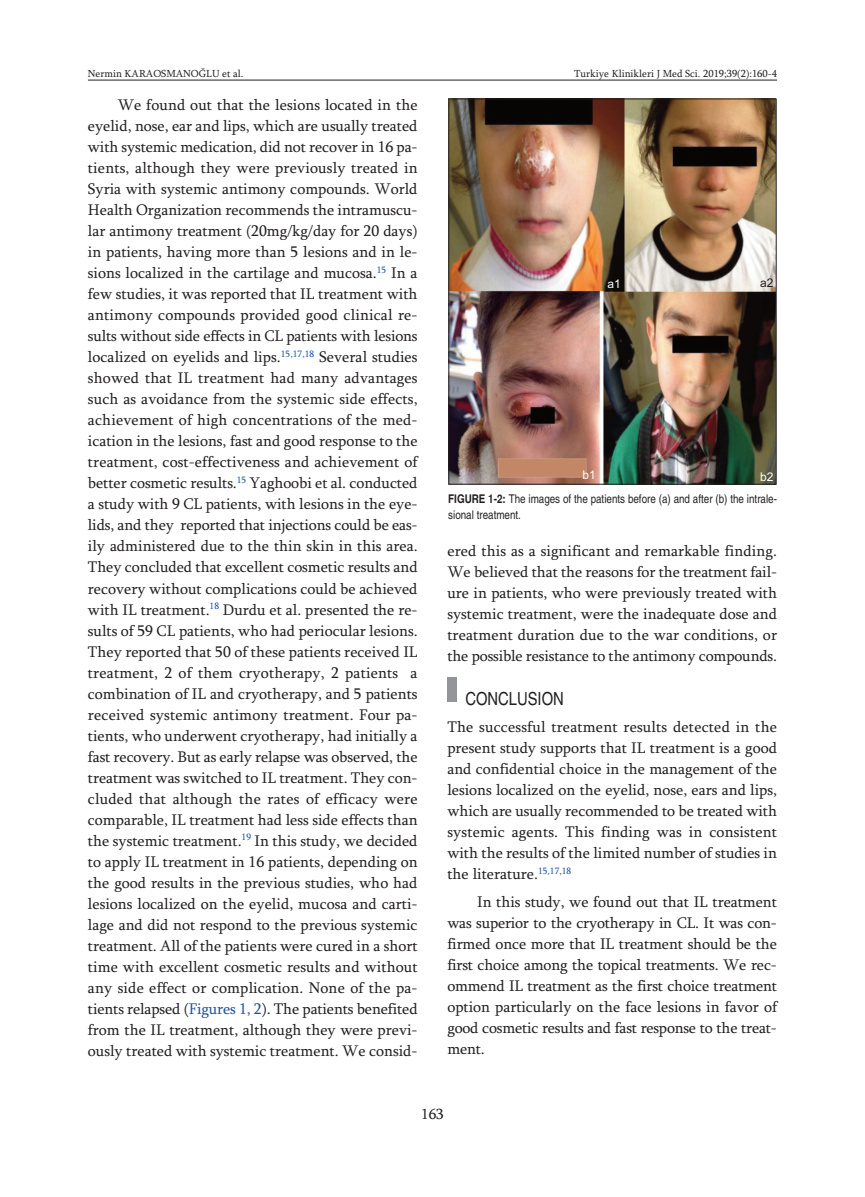
<style>
.page{position:relative;width:865px;height:1197px;background:#fff}
.page>*{position:absolute;margin:0;border:0;box-sizing:border-box;transform-origin:0 0}
.t1{font:condensed 18px "Helvetica";color:#231f20}
.t2{font:15.75px/21px "Sylfaen";color:#231f20;text-align:justify}
.t3{font:15px "Sylfaen";color:#231f20}
.t4{font:condensed 12px/16.5px "Helvetica";color:#231f20}
.t5{font:12px "Arial";color:#fff}
.t6{font:12px "Arial";color:#231f20}
.t7{font:10.5px "Sylfaen";color:#231f20}
.s1{color:#1c52a4}
.s2{font-weight:700}
</style>
<div class="page">
<div style="left:447px;top:676px;width:9px;height:25px;background:#939598"></div>
<hr style="left:88px;top:80px;width:689px;height:1px;background:#231f20">
<img style="left:450px;top:101px;width:324px;height:381px">
<div style="left:448px;top:99px;width:328px;height:385px;border:1px solid #231f20"></div>
<p class="t7" style="left:88px;top:67px;width:157px">Nermin KARAOSMANOĞLU et al.</p>
<p class="t7" style="left:574px;top:67px;width:204px">Turkiye Klinikleri J Med Sci. 2019;39(2):160-4</p>
<p class="t2" style="left:88px;top:94px;width:331px;text-indent:30px">We found out that the lesions located in the eyelid, nose, ear and lips, which are usually treated with systemic medication, did not recover in 16 pa&shy;tients, although they were previously treated in Syria with systemic antimony compounds. World Health Organization recommends the intramuscu&shy;lar antimony treatment (20mg/kg/day for 20 days) in patients, having more than 5 lesions and in le&shy;sions localized in the cartilage and mucosa.<sup>15</sup> In a few studies, it was reported that IL treatment with antimony compounds provided good clinical re&shy;sults without side effects in CL patients with lesions localized on eyelids and lips.<sup>15,17,18</sup> Several studies showed that IL treatment had many advantages such as avoidance from the systemic side effects, achievement of high concentrations of the med&shy;ication in the lesions, fast and good response to the treatment, cost-effectiveness and achievement of better cosmetic results.<sup>15</sup> Yaghoobi et al. conducted a study with 9 CL patients, with lesions in the eye&shy;lids, and they reported that injections could be eas&shy;ily administered due to the thin skin in this area.<br>They concluded that excellent cosmetic results and recovery without complications could be achieved with IL treatment.<sup>18</sup> Durdu et al. presented the re&shy;sults of 59 CL patients, who had periocular lesions.<br>They reported that 50 of these patients received IL treatment, 2 of them cryotherapy, 2 patients a combination of IL and cryotherapy, and 5 patients received systemic antimony treatment. Four pa&shy;tients, who underwent cryotherapy, had initially a fast recovery. But as early relapse was observed, the treatment was switched to IL treatment. They con&shy;cluded that although the rates of efficacy were comparable, IL treatment had less side effects than the systemic treatment.<sup>19</sup> In this study, we decided to apply IL treatment in 16 patients, depending on the good results in the previous studies, who had lesions localized on the eyelid, mucosa and carti&shy;lage and did not respond to the previous systemic treatment. All of the patients were cured in a short time with excellent cosmetic results and without any side effect or complication. None of the pa&shy;tients relapsed (<span class="s1">Figures 1, 2</span>). The patients benefited from the IL treatment, although they were previ&shy;ously treated with systemic treatment. We consid-</p>
<p class="t5" style="left:607px;top:277px;width:15px">a1</p>
<p class="t6" style="left:760px;top:276px;width:15px">a2</p>
<p class="t5" style="left:582px;top:468px;width:15px">b1</p>
<p class="t5" style="left:760px;top:469px;width:15px">b2</p>
<p class="t4" style="left:448px;top:490px;width:330px"><span class="s2">FIGURE 1-2:</span> The images of the patients before (a) and after (b) the intrale&shy;sional treatment.</p>
<p class="t2" style="left:447px;top:540px;width:331px">ered this as a significant and remarkable finding.<br>We believed that the reasons for the treatment fail&shy;ure in patients, who were previously treated with systemic treatment, were the inadequate dose and treatment duration due to the war conditions, or the possible resistance to the antimony compounds.</p>
<p class="t1" style="left:465px;top:688px;width:100px">CONCLUSION</p>
<p class="t2" style="left:447px;top:716px;width:331px">The successful treatment results detected in the present study supports that IL treatment is a good and confidential choice in the management of the lesions localized on the eyelid, nose, ears and lips, which are usually recommended to be treated with systemic agents. This finding was in consistent with the results of the limited number of studies in the literature.<sup>15,17,18</sup></p>
<p class="t2" style="left:447px;top:890px;width:331px;text-indent:30px">In this study, we found out that IL treatment was superior to the cryotherapy in CL. It was con&shy;firmed once more that IL treatment should be the first choice among the topical treatments. We rec&shy;ommend IL treatment as the first choice treatment option particularly on the face lesions in favor of good cosmetic results and fast response to the treat&shy;ment.</p>
<p class="t3" style="left:421px;top:1104px;width:24px">163</p>
</div>
